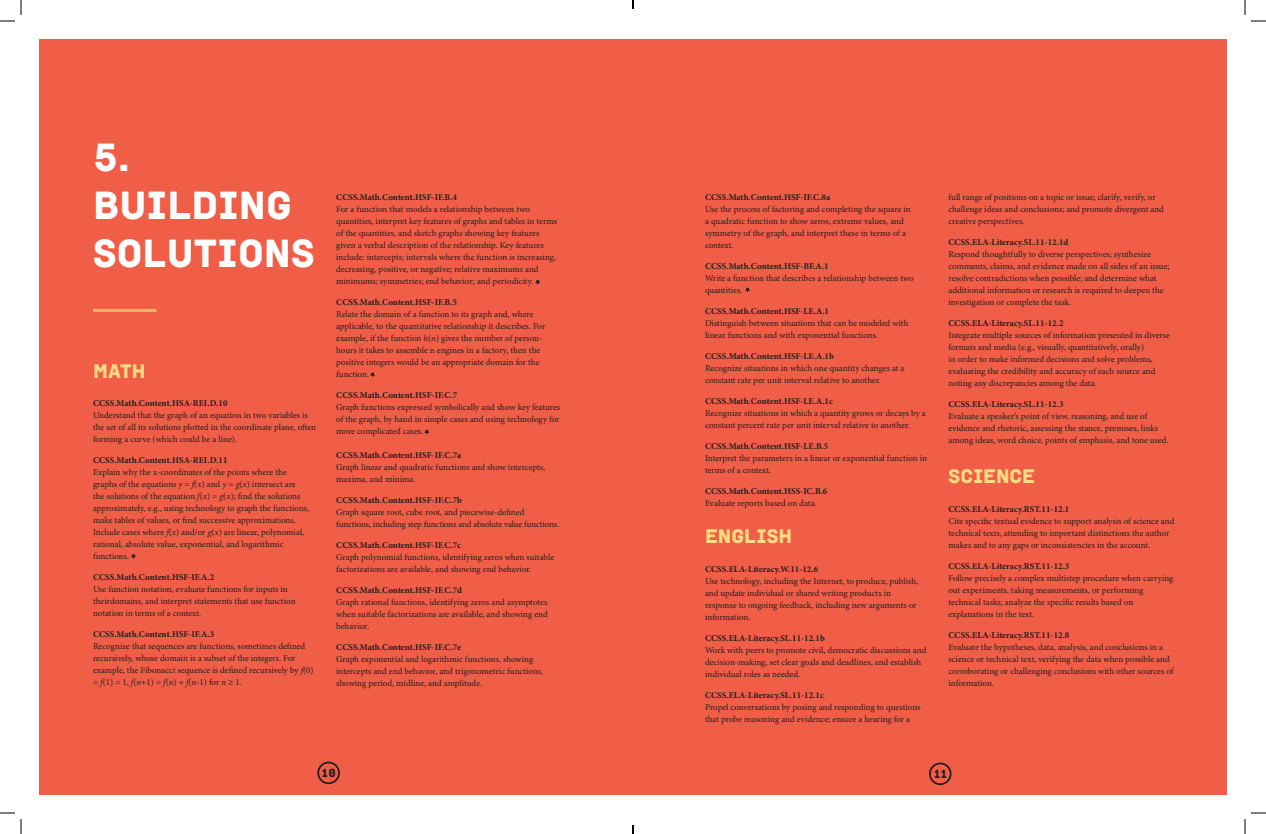
<style>
.page{position:relative;width:1266px;height:834px;background:#fff}
.page>*{position:absolute;margin:0;border:0;box-sizing:border-box;transform-origin:0 0}
.t1{font:40px/48px "Institut";color:#fff}
.t2{font:20px "Institut";letter-spacing:-.005em;color:#fedc80}
.t3{font:12px "Institut";color:#231f20}
.t4{font:9px/12px "Minion Pro";color:#231f20}
.t5{font:700 9px "Minion Pro";color:#231f20}
.s1{font-style:italic}
</style>
<div class="page">
<div style="left:39px;top:39px;width:1188px;height:756px;background:#f15e47"></div>
<hr style="left:93px;top:309px;width:63px;height:3px;background:#e8b869">
<svg style="left:424px;top:430px;width:6px;height:5px"></svg>
<svg style="left:370px;top:372px;width:5px;height:5px"></svg>
<svg style="left:535px;top:280px;width:5px;height:5px"></svg>
<svg style="left:131px;top:554px;width:5px;height:5px"></svg>
<svg style="left:745px;top:287px;width:5px;height:5px"></svg>
<div style="left:929px;top:763px;width:23px;height:22px;border:2px solid #231f20;border-radius:50%"></div>
<div style="left:317px;top:762px;width:23px;height:22px;border:2px solid #231f20;border-radius:50%"></div>
<svg style="left:0;top:0;width:22px;height:22px"></svg>
<svg style="left:0;top:812px;width:22px;height:22px"></svg>
<svg style="left:1244px;top:0;width:22px;height:22px"></svg>
<svg style="left:1244px;top:812px;width:22px;height:22px"></svg>
<svg style="left:632px;top:0;width:2px;height:9px"></svg>
<svg style="left:632px;top:825px;width:2px;height:9px"></svg>
<h1 class="t1" style="left:93px;top:133px;width:223px">5.<br>BUILDING<br>SOLUTIONS</h1>
<h2 class="t2" style="left:93px;top:360px;width:54px">MATH</h2>
<p class="t5" style="left:93px;top:397px;width:136px">CCSS.Math.Content.HSA-REI.D.10</p>
<p class="t4" style="left:93px;top:409px;width:225px">Understand that the graph of an equation in two variables is the set of all its solutions plotted in the coordinate plane, often forming a curve (which could be a line).</p>
<p class="t5" style="left:93px;top:454px;width:136px">CCSS.Math.Content.HSA-REI.D.11</p>
<p class="t4" style="left:93px;top:466px;width:218px">Explain why the x-coordinates of the points where the graphs of the equations <span class="s1">y</span> = <span class="s1">f</span>(<span class="s1">x</span>) and <span class="s1">y</span> = <span class="s1">g</span>(<span class="s1">x</span>) intersect are the solutions of the equation <span class="s1">f</span>(<span class="s1">x</span>) = <span class="s1">g</span>(<span class="s1">x</span>); find the solutions approximately, e.g., using technology to graph the functions, make tables of values, or find successive approximations.<br>Include cases where <span class="s1">f</span>(<span class="s1">x</span>) and/or <span class="s1">g</span>(<span class="s1">x</span>) are linear, polynomial, rational, absolute value, exponential, and logarithmic functions.</p>
<p class="t5" style="left:93px;top:571px;width:123px">CCSS.Math.Content.HSF-IF.A.2</p>
<p class="t4" style="left:93px;top:583px;width:204px">Use function notation, evaluate functions for inputs in theirdomains, and interpret statements that use function notation in terms of a context.</p>
<p class="t5" style="left:93px;top:628px;width:123px">CCSS.Math.Content.HSF-IF.A.3</p>
<p class="t4" style="left:93px;top:640px;width:222px">Recognize that sequences are functions, sometimes defined recursively, whose domain is a subset of the integers. For example, the Fibonacci sequence is defined recursively by <span class="s1">f</span>(0) = <span class="s1">f</span>(1) = 1, <span class="s1">f</span>(<span class="s1">n</span>+1) = <span class="s1">f</span>(<span class="s1">n</span>) + <span class="s1">f</span>(<span class="s1">n</span>-1) for <span class="s1">n</span> ≥ 1.</p>
<p class="t5" style="left:336px;top:191px;width:122px">CCSS.Math.Content.HSF-IF.B.4</p>
<p class="t4" style="left:336px;top:203px;width:222px">For a function that models a relationship between two quantities, interpret key features of graphs and tables in terms of the quantities, and sketch graphs showing key features given a verbal description of the relationship. Key features include: intercepts; intervals where the function is increasing, decreasing, positive, or negative; relative maximums and minimums; symmetries; end behavior; and periodicity.</p>
<p class="t5" style="left:336px;top:296px;width:122px">CCSS.Math.Content.HSF-IF.B.5</p>
<p class="t4" style="left:336px;top:308px;width:211px">Relate the domain of a function to its graph and, where applicable, to the quantitative relationship it describes. For example, if the function <span class="s1">h</span>(<span class="s1">n</span>) gives the number of person&shy;hours it takes to assemble n engines in a factory, then the positive integers would be an appropriate domain for the function.</p>
<p class="t5" style="left:336px;top:389px;width:123px">CCSS.Math.Content.HSF-IF.C.7</p>
<p class="t4" style="left:336px;top:401px;width:226px;text-align:justify">Graph functions expressed symbolically and show key features of the graph, by hand in simple cases and using technology for more complicated cases.</p>
<p class="t5" style="left:336px;top:449px;width:127px">CCSS.Math.Content.HSF-IF.C.7a</p>
<p class="t4" style="left:336px;top:461px;width:211px">Graph linear and quadratic functions and show intercepts, maxima, and minima.</p>
<p class="t5" style="left:336px;top:494px;width:127px">CCSS.Math.Content.HSF-IF.C.7b</p>
<p class="t4" style="left:336px;top:506px;width:224px">Graph square root, cube root, and piecewise-defined functions, including step functions and absolute value functions.</p>
<p class="t5" style="left:336px;top:539px;width:126px">CCSS.Math.Content.HSF-IF.C.7c</p>
<p class="t4" style="left:336px;top:551px;width:219px">Graph polynomial functions, identifying zeros when suitable factorizations are available, and showing end behavior.</p>
<p class="t5" style="left:336px;top:584px;width:128px">CCSS.Math.Content.HSF-IF.C.7d</p>
<p class="t4" style="left:336px;top:596px;width:213px;text-align:justify">Graph rational functions, identifying zeros and asymptotes when suitable factorizations are available, and showing end behavior.</p>
<p class="t5" style="left:336px;top:641px;width:127px">CCSS.Math.Content.HSF-IF.C.7e</p>
<p class="t4" style="left:336px;top:653px;width:209px">Graph exponential and logarithmic functions, showing intercepts and end behavior, and trigonometric functions, showing period, midline, and amplitude.</p>
<p class="t5" style="left:705px;top:191px;width:127px">CCSS.Math.Content.HSF-IF.C.8a</p>
<p class="t4" style="left:705px;top:204px;width:207px">Use the process of factoring and completing the square in a quadratic function to show zeros, extreme values, and symmetry of the graph, and interpret these in terms of a context.</p>
<p class="t5" style="left:705px;top:260px;width:125px">CCSS.Math.Content.HSF-BF.A.1</p>
<p class="t4" style="left:705px;top:273px;width:210px">Write a function that describes a relationship between two quantities.</p>
<p class="t5" style="left:705px;top:305px;width:126px">CCSS.Math.Content.HSF-LE.A.1</p>
<p class="t4" style="left:705px;top:318px;width:205px">Distinguish between situations that can be modeled with linear functions and with exponential functions.</p>
<p class="t5" style="left:705px;top:350px;width:130px">CCSS.Math.Content.HSF-LE.A.1b</p>
<p class="t4" style="left:705px;top:363px;width:201px">Recognize situations in which one quantity changes at a constant rate per unit interval relative to another.</p>
<p class="t5" style="left:705px;top:395px;width:129px">CCSS.Math.Content.HSF-LE.A.1c</p>
<p class="t4" style="left:705px;top:408px;width:222px">Recognize situations in which a quantity grows or decays by a constant percent rate per unit interval relative to another.</p>
<p class="t5" style="left:705px;top:440px;width:125px">CCSS.Math.Content.HSF-LE.B.5</p>
<p class="t4" style="left:705px;top:453px;width:224px">Interpret the parameters in a linear or exponential function in terms of a context.</p>
<p class="t5" style="left:705px;top:485px;width:124px">CCSS.Math.Content.HSS-IC.B.6</p>
<p class="t4" style="left:705px;top:498px;width:113px">Evaluate reports based on data.</p>
<h2 class="t2" style="left:705px;top:526px;width:89px">ENGLISH</h2>
<p class="t5" style="left:705px;top:563px;width:115px">CCSS.ELA-Literacy.W.11-12.6</p>
<p class="t4" style="left:705px;top:575px;width:215px">Use technology, including the Internet, to produce, publish, and update individual or shared writing products in response to ongoing feedback, including new arguments or information.</p>
<p class="t5" style="left:705px;top:632px;width:121px">CCSS.ELA-Literacy.SL.11-12.1b</p>
<p class="t4" style="left:705px;top:644px;width:223px">Work with peers to promote civil, democratic discussions and decision-making, set clear goals and deadlines, and establish individual roles as needed.</p>
<p class="t5" style="left:705px;top:689px;width:120px">CCSS.ELA-Literacy.SL.11-12.1c</p>
<p class="t4" style="left:705px;top:701px;width:217px">Propel conversations by posing and responding to questions that probe reasoning and evidence; ensure a hearing for a</p>
<p class="t4" style="left:948px;top:192px;width:217px">full range of positions on a topic or issue; clarify, verify, or challenge ideas and conclusions; and promote divergent and creative perspectives.</p>
<p class="t5" style="left:948px;top:236px;width:121px">CCSS.ELA-Literacy.SL.11-12.1d</p>
<p class="t4" style="left:948px;top:249px;width:223px">Respond thoughtfully to diverse perspectives; synthesize comments, claims, and evidence made on all sides of an issue; resolve contradictions when possible; and determine what additional information or research is required to deepen the investigation or complete the task.</p>
<p class="t5" style="left:948px;top:317px;width:117px">CCSS.ELA-Literacy.SL.11-12.2</p>
<p class="t4" style="left:948px;top:330px;width:223px">Integrate multiple sources of information presented in diverse formats and media (e.g., visually, quantitatively, orally)<br>in order to make informed decisions and solve problems, evaluating the credibility and accuracy of each source and noting any discrepancies among the data.</p>
<p class="t5" style="left:948px;top:398px;width:117px">CCSS.ELA-Literacy.SL.11-12.3</p>
<p class="t4" style="left:948px;top:410px;width:222px">Evaluate a speaker’s point of view, reasoning, and use of evidence and rhetoric, assessing the stance, premises, links among ideas, word choice, points of emphasis, and tone used.</p>
<h2 class="t2" style="left:948px;top:465px;width:88px">SCIENCE</h2>
<p class="t5" style="left:948px;top:503px;width:122px">CCSS.ELA-Literacy.RST.11-12.1</p>
<p class="t4" style="left:948px;top:515px;width:228px">Cite specific textual evidence to support analysis of science and technical texts, attending to important distinctions the author makes and to any gaps or inconsistencies in the account.</p>
<p class="t5" style="left:948px;top:560px;width:122px">CCSS.ELA-Literacy.RST.11-12.3</p>
<p class="t4" style="left:948px;top:572px;width:227px">Follow precisely a complex multistep procedure when carrying out experiments, taking measurements, or performing technical tasks; analyze the specific results based on explanations in the text.</p>
<p class="t5" style="left:948px;top:629px;width:122px">CCSS.ELA-Literacy.RST.11-12.8</p>
<p class="t4" style="left:948px;top:641px;width:227px">Evaluate the hypotheses, data, analysis, and conclusions in a science or technical text, verifying the data when possible and corroborating or challenging conclusions with other sources of information.</p>
<h3 class="t3" style="left:322px;top:767px;width:16px">10</h3>
<h3 class="t3" style="left:934px;top:768px;width:15px">11</h3>
</div>
